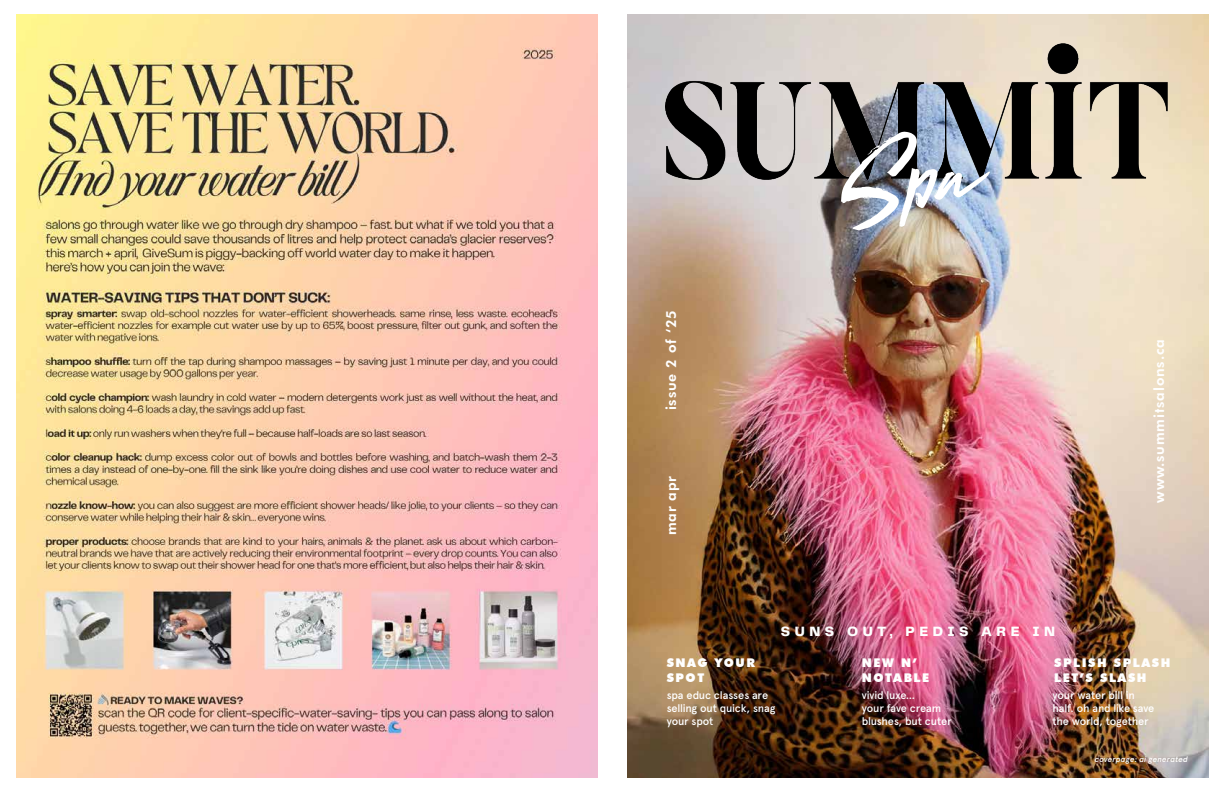
<style>
.page{position:relative;width:1224px;height:792px;background:#fff}
.page>*{position:absolute;margin:0;border:0;box-sizing:border-box;transform-origin:0 0}
.t1{font:108px "Brat";color:#fff}
.t2{font:800 14px "Futura BT";letter-spacing:.06em;color:#fff}
.t3{font:800 14px "PP Telegraf";letter-spacing:.325em;color:#fff}
.t4{font:900 12px/14.4px "Futura BT";letter-spacing:.13em;color:#fff}
.t5{font:500 11px/13.2px "Apercu";letter-spacing:-.015em;color:#fff}
.t6{font:italic 500 8px "Apercu";letter-spacing:.015em;color:#fff}
</style>
<div class="page">
<img style="left:627px;top:14px;width:582px;height:764px">
<img style="left:665px;top:43px;width:503px;height:137px">
<img style="left:16px;top:14px;width:582px;height:764px">
<p class="t2" style="left:663px;top:410px;width:102px;rotate:-90deg">issue 2 of ‘25</p>
<p class="t2" style="left:663px;top:535px;width:61px;rotate:-90deg">mar apr</p>
<h1 class="t1" style="left:847px;top:117px;width:140px">Spa</h1>
<p class="t2" style="left:1151px;top:503px;width:165px;rotate:-90deg">www.summitsalons.ca</p>
<p class="t4" style="left:667px;top:656px;width:90px">SNAG YOUR<br>SPOT</p>
<p class="t3" style="left:781px;top:622px;width:276px">SUNS OUT, PEDIS ARE IN</p>
<p class="t4" style="left:862px;top:656px;width:69px">NEW N’<br>NOTABLE</p>
<p class="t4" style="left:1054px;top:656px;width:118px">SPLISH SPLASH<br>LET’S SLASH</p>
<p class="t5" style="left:667px;top:689px;width:110px">spa educ classes are selling out quick, snag your spot</p>
<p class="t5" style="left:1053px;top:689px;width:103px">your water bill in half. oh and like save the world, together</p>
<p class="t5" style="left:862px;top:689px;width:91px">vivid luxe…<br>your fave cream blushes, but cuter</p>
<p class="t6" style="left:1095px;top:754px;width:95px">coverpage: ai generated</p>
</div>
